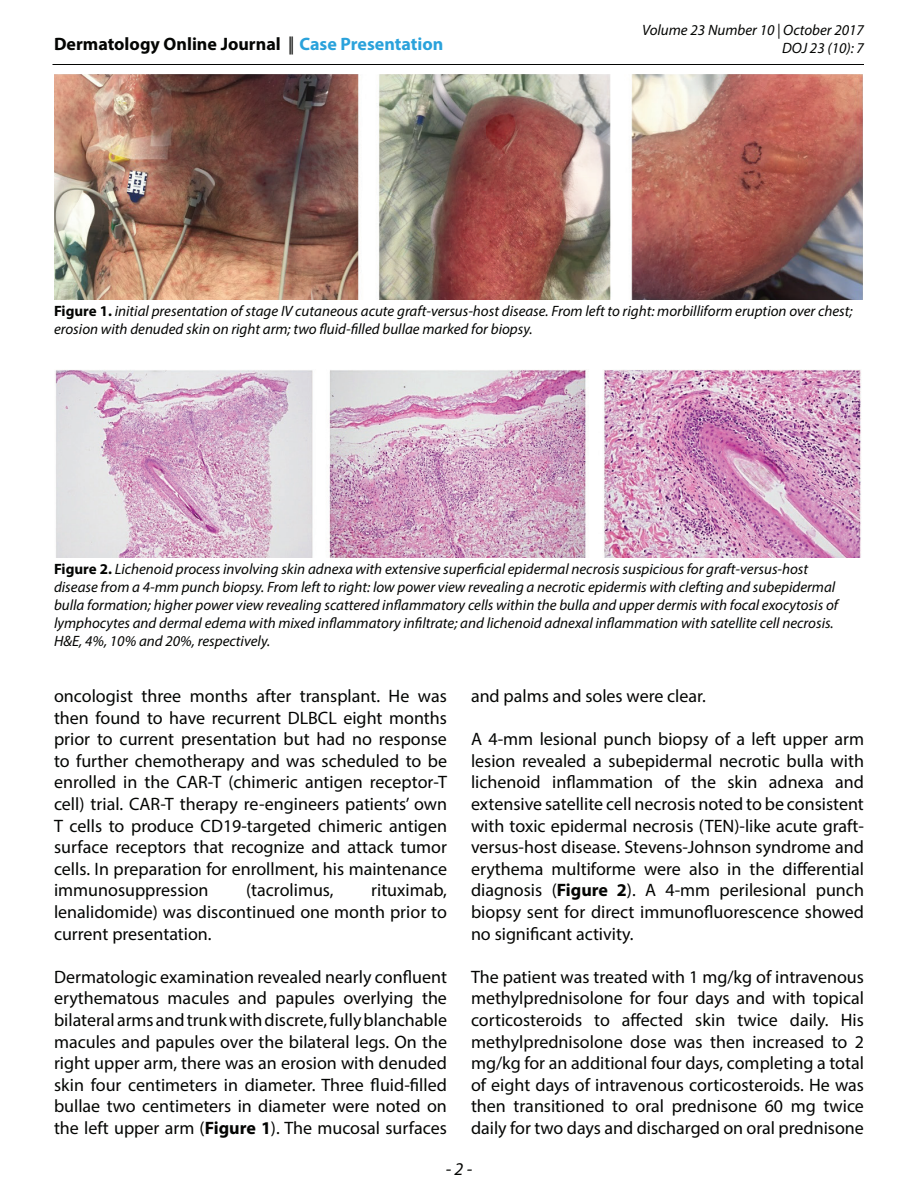
<style>
.page{position:relative;width:918px;height:1188px;background:#fff}
.page>*{position:absolute;margin:0;border:0;box-sizing:border-box;transform-origin:0 0}
.Body_text{font:18px/21.6px "Myriad Pro";color:#040503;text-align:justify}
.t1{font:700 18px "Myriad Pro";color:#040503}
.t2{font:italic 18px "Myriad Pro";color:#040503}
.Figure_caption{font:italic 15px/18px "Myriad Pro";color:#040503}
.s1{font-weight:400}
.s2{color:#2aa2db}
.s3{font-weight:700;font-style:normal}
.s4{font-weight:700}
</style>
<div class="page">
<hr style="left:52px;top:64px;width:812px;height:1px;background:#040503">
<img style="left:54px;top:75px;width:808px;height:224px">
<img style="left:55px;top:369px;width:807px;height:189px">
<p class="t1" style="left:54px;top:32px;width:391px">Dermatology Online Journal <span class="s1">||</span> <span class="s2">Case Presentation</span></p>
<p class="Figure_caption" style="left:642px;top:20px;width:223px;text-align:right">Volume 23 Number 10 | October 2017<br>DOJ 23 (10): 7</p>
<p class="Figure_caption" style="left:54px;top:302px;width:800px"><span class="s3">Figure 1.</span> initial presentation of stage IV cutaneous acute graft-versus-host disease. From left to right: morbilliform eruption over chest; erosion with denuded skin on right arm; two fluid-filled bullae marked for biopsy.</p>
<p class="Figure_caption" style="left:54px;top:560px;width:786px"><span class="s3">Figure 2.</span> Lichenoid process involving skin adnexa with extensive superficial epidermal necrosis suspicious for graft-versus-host disease from a 4-mm punch biopsy. From left to right: low power view revealing a necrotic epidermis with clefting and subepidermal bulla formation; higher power view revealing scattered inflammatory cells within the bulla and upper dermis with focal exocytosis of lymphocytes and dermal edema with mixed inflammatory infiltrate; and lichenoid adnexal inflammation with satellite cell necrosis.<br>H&amp;E, 4%, 10% and 20%, respectively.</p>
<p class="Body_text" style="left:54px;top:685px;width:395px">oncologist three months after transplant. He was then found to have recurrent DLBCL eight months prior to current presentation but had no response to further chemotherapy and was scheduled to be enrolled in the CAR-T (chimeric antigen receptor-T cell) trial. CAR-T therapy re-engineers patients’ own T cells to produce CD19-targeted chimeric antigen surface receptors that recognize and attack tumor cells. In preparation for enrollment, his maintenance immunosuppression</p>
<p class="Body_text" style="left:54px;top:879px;width:395px;text-indent:317px">rituximab, lenalidomide) was discontinued one month prior to current presentation.</p>
<p class="Body_text" style="left:54px;top:966px;width:395px">Dermatologic examination revealed nearly confluent erythematous macules and papules overlying the bilateral arms and trunk with discrete, fully blanchable macules and papules over the bilateral legs. On the right upper arm, there was an erosion with denuded skin four centimeters in diameter. Three fluid-filled bullae two centimeters in diameter were noted on the left upper arm (<span class="s4">Figure 1</span>). The mucosal surfaces</p>
<p class="Body_text" style="left:246px;top:879px;width:89px">(tacrolimus,</p>
<p class="Body_text" style="left:471px;top:685px;width:236px">and palms and soles were clear.</p>
<p class="Body_text" style="left:471px;top:728px;width:395px">A 4-mm lesional punch biopsy of a left upper arm lesion revealed a subepidermal necrotic bulla with lichenoid inflammation of the skin adnexa and extensive satellite cell necrosis noted to be consistent with toxic epidermal necrosis (TEN)-like acute graft&shy;versus-host disease. Stevens-Johnson syndrome and erythema multiforme were also in the differential diagnosis (<span class="s4">Figure 2</span>). A 4-mm perilesional punch biopsy sent for direct immunofluorescence showed no significant activity.</p>
<p class="Body_text" style="left:471px;top:966px;width:395px">The patient was treated with 1 mg/kg of intravenous methylprednisolone for four days and with topical corticosteroids to affected skin twice daily. His methylprednisolone dose was then increased to 2 mg/kg for an additional four days, completing a total of eight days of intravenous corticosteroids. He was then transitioned to oral prednisone 60 mg twice daily for two days and discharged on oral prednisone</p>
<p class="t2" style="left:446px;top:1157px;width:28px">- 2 -</p>
</div>
